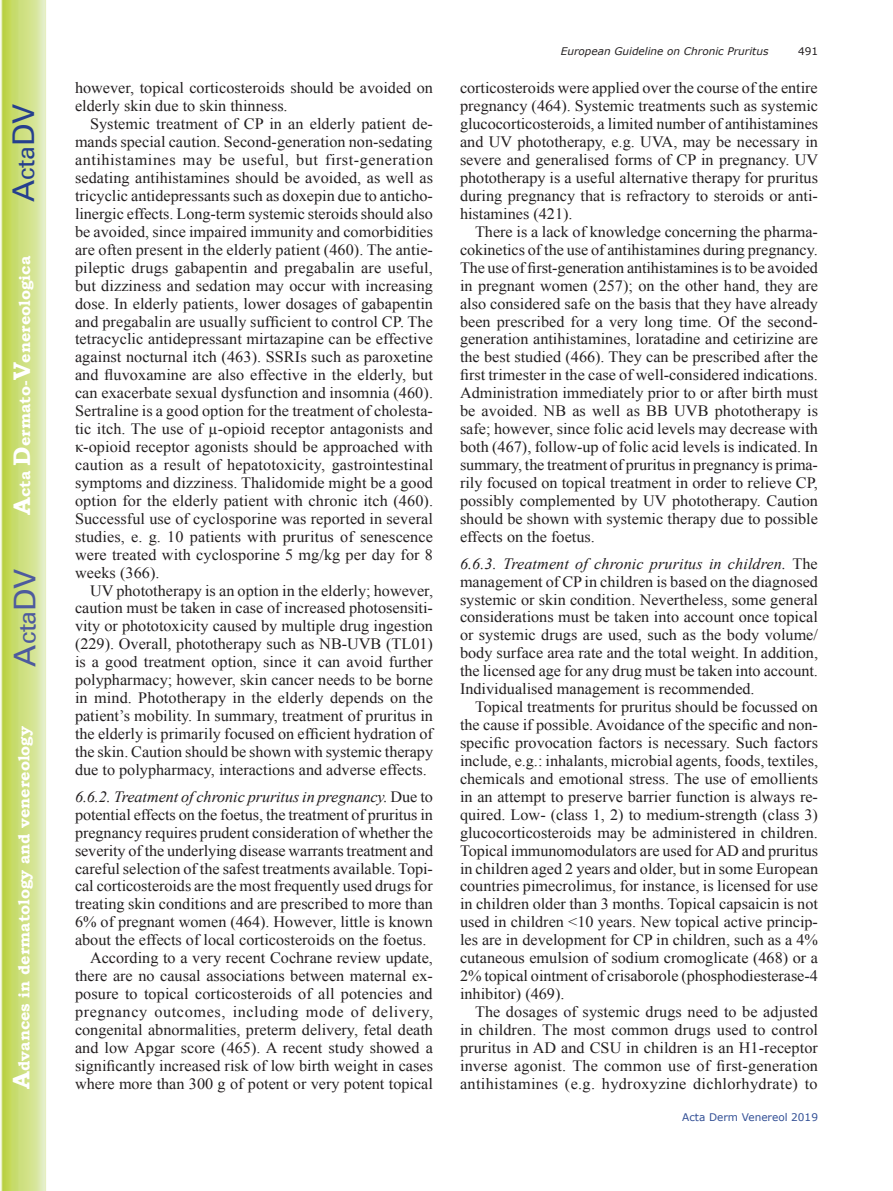
<style>
.page{position:relative;width:893px;height:1191px;background:#fff}
.page>*{position:absolute;margin:0;border:0;box-sizing:border-box;transform-origin:0 0}
.t1{font:30px "Univers";color:#4d5a9e}
.t2{font:30px "Univers";color:#253f8e}
.t3{font:15.75px/17.9px "Times New Roman";color:#231f20;text-align:justify}
.t4{font:700 15.75px "Bookman Old Style";color:#fff}
.t5{font:italic 15.75px "Times New Roman";letter-spacing:-.005em;color:#231f20}
.t6{font:15.75px "Times New Roman";letter-spacing:.035em;color:#231f20}
.t7{font:italic 10.5px "Verdana";color:#231f20}
.t8{font:10.5px "Verdana";color:#324f95}
.t9{font:10.5px "Verdana";color:#231f20}
.s1{font-size:24px}
.s2{font-style:normal}
.s3{font-style:italic}
</style>
<div class="page">
<svg style="left:1px;top:0;width:45px;height:1191px;background:#cfe084"></svg>
<h1 class="t2" style="left:6px;top:202px;width:100px;rotate:-90deg">A<span class="s1">cta</span>DV</h1>
<p class="t4" style="left:15px;top:515px;width:260px;rotate:-90deg"><span class="s1">A</span>cta <span class="s1">D</span>ermato-<span class="s1">V</span>enereologica</p>
<h1 class="t1" style="left:7px;top:666px;width:100px;rotate:-90deg">A<span class="s1">cta</span>DV</h1>
<p class="t4" style="left:15px;top:1088px;width:364px;rotate:-90deg"><span class="s1">A</span>dvances in dermatology and venereology</p>
<p class="t3" style="left:75px;top:79px;width:359px">however, topical corticosteroids should be avoided on elderly skin due to skin thinness.</p>
<p class="t3" style="left:75px;top:115px;width:360px;text-indent:15px">Systemic treatment of CP in an elderly patient de&shy;mands special caution. Second-generation non-sedating antihistamines may be useful, but first-generation sedating antihistamines should be avoided, as well as tricyclic antidepressants such as doxepin due to anticho&shy;linergic effects. Long-term systemic steroids should also be avoided, since impaired immunity and comorbidities are often present in the elderly patient (460). The antie&shy;pileptic drugs gabapentin and pregabalin are useful, but dizziness and sedation may occur with increasing dose. In elderly patients, lower dosages of gabapentin and pregabalin are usually sufficient to control CP. The tetracyclic antidepressant mirtazapine can be effective against nocturnal itch (463). SSRIs such as paroxetine and fluvoxamine are also effective in the elderly, but can exacerbate sexual dysfunction and insomnia (460).<br>Sertraline is a good option for the treatment of cholesta&shy;tic itch. The use of µ-opioid receptor antagonists and κ-opioid receptor agonists should be approached with caution as a result of hepatotoxicity, gastrointestinal symptoms and dizziness. Thalidomide might be a good option for the elderly patient with chronic itch (460).<br>Successful use of cyclosporine was reported in several studies, e. g. 10 patients with pruritus of senescence were treated with cyclosporine 5 mg/kg per day for 8 weeks (366).</p>
<p class="t3" style="left:75px;top:581px;width:360px;text-indent:15px">UV phototherapy is an option in the elderly; however, caution must be taken in case of increased photosensiti&shy;vity or phototoxicity caused by multiple drug ingestion (229). Overall, phototherapy such as NB-UVB (TL01) is a good treatment option, since it can avoid further polypharmacy; however, skin cancer needs to be borne in mind. Phototherapy in the elderly depends on the patient’s mobility. In summary, treatment of pruritus in the elderly is primarily focused on efficient hydration of the skin. Caution should be shown with systemic therapy due to polypharmacy, interactions and adverse effects.</p>
<p class="t5" style="left:75px;top:785px;width:359px">6.6.2. Treatment of chronic pruritus in pregnancy. <span class="s2">Due to</span></p>
<p class="t3" style="left:75px;top:805px;width:359px">potential effects on the foetus, the treatment of pruritus in</p>
<p class="t3" style="left:75px;top:823px;width:359px">pregnancy requires prudent consideration of whether the</p>
<p class="t3" style="left:75px;top:841px;width:360px">severity of the underlying disease warrants treatment and</p>
<p class="t3" style="left:75px;top:859px;width:359px">careful selection of the safest treatments available. Topi-</p>
<p class="t3" style="left:75px;top:877px;width:359px">cal corticosteroids are the most frequently used drugs for</p>
<p class="t3" style="left:75px;top:895px;width:359px">treating skin conditions and are prescribed to more than</p>
<p class="t3" style="left:75px;top:913px;width:359px">6% of pregnant women (464). However, little is known</p>
<p class="t3" style="left:75px;top:930px;width:353px">about the effects of local corticosteroids on the foetus.</p>
<p class="t3" style="left:90px;top:948px;width:344px">According to a very recent Cochrane review update,</p>
<p class="t3" style="left:75px;top:966px;width:359px">there are no causal associations between maternal ex-</p>
<p class="t3" style="left:75px;top:984px;width:359px">posure to topical corticosteroids of all potencies and</p>
<p class="t6" style="left:75px;top:1001px;width:360px">pregnancy outcomes, including mode of delivery,</p>
<p class="t3" style="left:75px;top:1020px;width:360px">congenital abnormalities, preterm delivery, fetal death</p>
<p class="t3" style="left:75px;top:1038px;width:359px">and low Apgar score (465). A recent study showed a</p>
<p class="t3" style="left:75px;top:1056px;width:359px">significantly increased risk of low birth weight in cases</p>
<p class="t3" style="left:75px;top:1074px;width:359px">where more than 300 g of potent or very potent topical</p>
<p class="t7" style="left:561px;top:44px;width:209px">European Guideline on Chronic Pruritus</p>
<p class="t9" style="left:798px;top:44px;width:22px">491</p>
<p class="t3" style="left:460px;top:79px;width:360px">corticosteroids were applied over the course of the entire pregnancy (464). Systemic treatments such as systemic glucocorticosteroids, a limited number of antihistamines and UV phototherapy, e.g. UVA, may be necessary in severe and generalised forms of CP in pregnancy. UV phototherapy is a useful alternative therapy for pruritus during pregnancy that is refractory to steroids or anti&shy;histamines (421).</p>
<p class="t3" style="left:460px;top:222px;width:360px;text-indent:15px">There is a lack of knowledge concerning the pharma&shy;cokinetics of the use of antihistamines during pregnancy.<br>The use of first-generation antihistamines is to be avoided in pregnant women (257); on the other hand, they are also considered safe on the basis that they have already been prescribed for a very long time. Of the second&shy;generation antihistamines, loratadine and cetirizine are the best studied (466). They can be prescribed after the first trimester in the case of well-considered indications.<br>Administration immediately prior to or after birth must be avoided. NB as well as BB UVB phototherapy is safe; however, since folic acid levels may decrease with both (467), follow-up of folic acid levels is indicated. In summary, the treatment of pruritus in pregnancy is prima&shy;rily focused on topical treatment in order to relieve CP, possibly complemented by UV phototherapy. Caution should be shown with systemic therapy due to possible effects on the foetus.</p>
<p class="t3" style="left:460px;top:554px;width:360px"><span class="s3">6.6.3. Treatment of chronic pruritus in children.</span> The management of CP in children is based on the diagnosed systemic or skin condition. Nevertheless, some general considerations must be taken into account once topical or systemic drugs are used, such as the body volume/ body surface area rate and the total weight. In addition, the licensed age for any drug must be taken into account.<br>Individualised management is recommended.</p>
<p class="t3" style="left:460px;top:697px;width:360px;text-indent:15px">Topical treatments for pruritus should be focussed on the cause if possible. Avoidance of the specific and non&shy;specific provocation factors is necessary. Such factors include, e.g.: inhalants, microbial agents, foods, textiles, chemicals and emotional stress. The use of emollients in an attempt to preserve barrier function is always re&shy;quired. Low- (class 1, 2) to medium-strength (class 3) glucocorticosteroids may be administered in children.<br>Topical immunomodulators are used for AD and pruritus in children aged 2 years and older, but in some European countries pimecrolimus, for instance, is licensed for use in children older than 3 months. Topical capsaicin is not used in children &lt;10 years. New topical active princip&shy;les are in development for CP in children, such as a 4% cutaneous emulsion of sodium cromoglicate (468) or a 2% topical ointment of crisaborole (phosphodiesterase-4 inhibitor) (469).</p>
<p class="t3" style="left:460px;top:1002px;width:360px;text-indent:15px">The dosages of systemic drugs need to be adjusted in children. The most common drugs used to control pruritus in AD and CSU in children is an H1-receptor inverse agonist. The common use of first-generation antihistamines (e.g. hydroxyzine dichlorhydrate) to</p>
<p class="t8" style="left:682px;top:1110px;width:137px">Acta Derm Venereol 2019</p>
</div>
